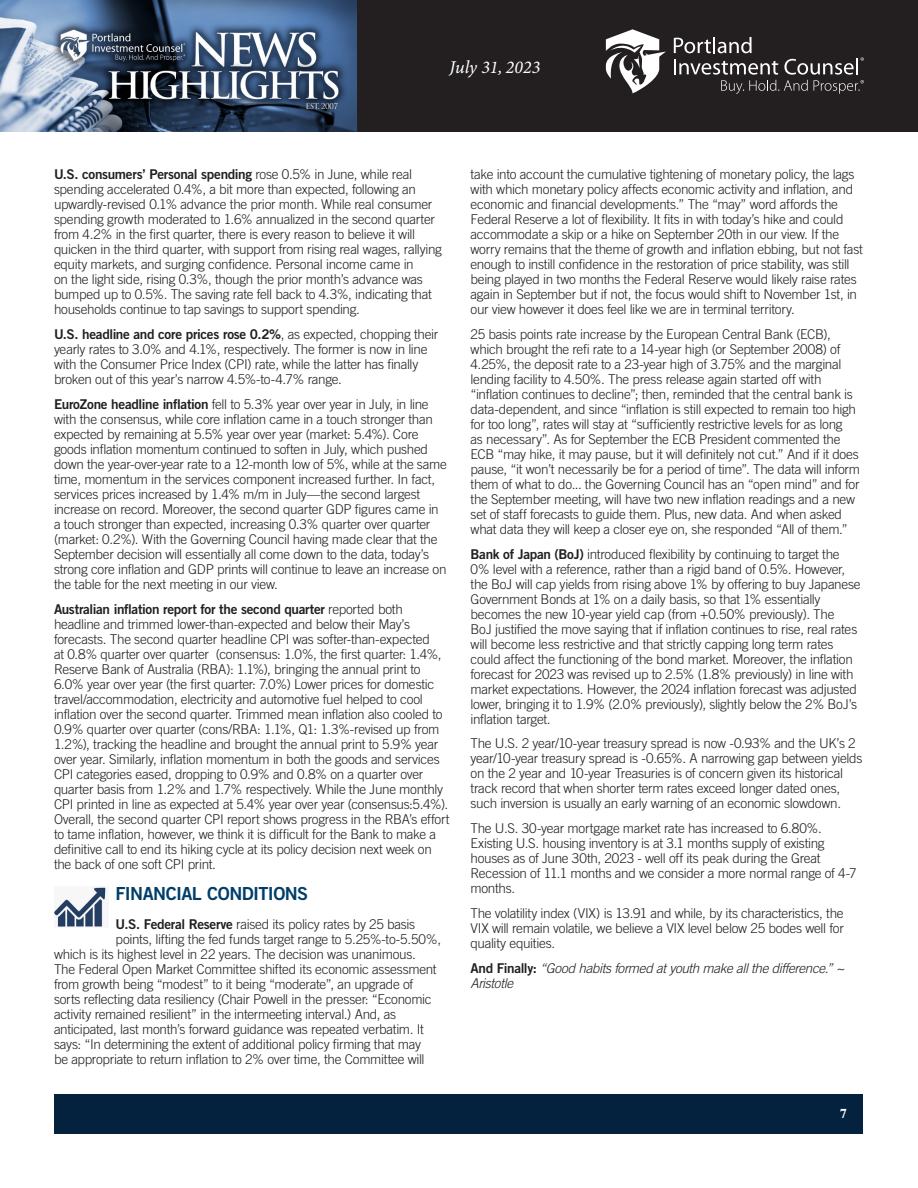
<style>
.page{position:relative;width:918px;height:1188px;background:#fff}
.page>*{position:absolute;margin:0;border:0;box-sizing:border-box;transform-origin:0 0}
.Article_-_Body{font:18px "Trade Gothic Bold Two";letter-spacing:-.03em;color:#003e69}
.t1{font:italic 18px "Minion Variable Concept";color:#fff}
.Article_-_Body-2{font:300 13.5px/15px "Trade Gothic";letter-spacing:-.02em;color:#231f20}
.Article_-_Body-3{font:italic 300 13.5px/15px "Trade Gothic";letter-spacing:-.025em;color:#231f20}
.t2{font:700 13.5px "Times";color:#fff}
.s1{font-family:"Trade Gothic Bold Two";font-weight:400}
.s2{font-family:"Trade Gothic Bold Two";font-weight:400;font-style:normal}
</style>
<div class="page">
<div style="left:356px;top:0;width:562px;height:132px;background:#231f20"></div>
<img style="left:0;top:0;width:356px;height:132px">
<svg style="left:674px;top:37px;width:190px;height:57px"></svg>
<svg style="left:606px;top:29px;width:60px;height:64px"></svg>
<div style="left:55px;top:1094px;width:808px;height:39px;background:#04213e"></div>
<img style="left:54px;top:887px;width:52px;height:40px">
<h1 class="t1" style="left:450px;top:55px;width:92px">July 31, 2023</h1>
<p class="Article_-_Body-2" style="left:54px;top:167px;width:389px"><span class="s1">U.S. consumers’ Personal spending</span> rose 0.5% in June, while real spending accelerated 0.4%, a bit more than expected, following an upwardly-revised 0.1% advance the prior month. While real consumer spending growth moderated to 1.6% annualized in the second quarter from 4.2% in the first quarter, there is every reason to believe it will quicken in the third quarter, with support from rising real wages, rallying equity markets, and surging confidence. Personal income came in<br>on the light side, rising 0.3%, though the prior month’s advance was bumped up to 0.5%. The saving rate fell back to 4.3%, indicating that households continue to tap savings to support spending.</p>
<p class="Article_-_Body-2" style="left:54px;top:327px;width:386px"><span class="s1">U.S. headline and core prices rose 0.2%</span>, as expected, chopping their yearly rates to 3.0% and 4.1%, respectively. The former is now in line with the Consumer Price Index (CPI) rate, while the latter has finally broken out of this year’s narrow 4.5%-to-4.7% range.</p>
<p class="Article_-_Body-2" style="left:54px;top:396px;width:394px"><span class="s1">EuroZone headline inflation</span> fell to 5.3% year over year in July, in line with the consensus, while core inflation came in a touch stronger than expected by remaining at 5.5% year over year (market: 5.4%). Core goods inflation momentum continued to soften in July, which pushed down the year-over-year rate to a 12-month low of 5%, while at the same time, momentum in the services component increased further. In fact, services prices increased by 1.4% m/m in July—the second largest increase on record. Moreover, the second quarter GDP figures came in a touch stronger than expected, increasing 0.3% quarter over quarter (market: 0.2%). With the Governing Council having made clear that the September decision will essentially all come down to the data, today’s strong core inflation and GDP prints will continue to leave an increase on the table for the next meeting in our view.</p>
<p class="Article_-_Body-2" style="left:54px;top:601px;width:397px"><span class="s1">Australian inflation report for the second quarter</span> reported both headline and trimmed lower-than-expected and below their May’s forecasts. The second quarter headline CPI was softer-than-expected<br>at 0.8% quarter over quarter (consensus: 1.0%, the first quarter: 1.4%, Reserve Bank of Australia (RBA): 1.1%), bringing the annual print to 6.0% year over year (the first quarter: 7.0%) Lower prices for domestic travel/accommodation, electricity and automotive fuel helped to cool inflation over the second quarter. Trimmed mean inflation also cooled to 0.9% quarter over quarter (cons/RBA: 1.1%, Q1: 1.3%-revised up from 1.2%), tracking the headline and brought the annual print to 5.9% year over year. Similarly, inflation momentum in both the goods and services CPI categories eased, dropping to 0.9% and 0.8% on a quarter over quarter basis from 1.2% and 1.7% respectively. While the June monthly CPI printed in line as expected at 5.4% year over year (consensus:5.4%).<br>Overall, the second quarter CPI report shows progress in the RBA’s effort to tame inflation, however, we think it is difficult for the Bank to make a definitive call to end its hiking cycle at its policy decision next week on the back of one soft CPI print.</p>
<p class="Article_-_Body" style="left:116px;top:882px;width:194px">FINANCIAL CONDITIONS</p>
<p class="Article_-_Body-2" style="left:116px;top:916px;width:301px"><span class="s1">U.S. Federal Reserve</span> raised its policy rates by 25 basis</p>
<p class="Article_-_Body-2" style="left:116px;top:931px;width:327px">points, lifting the fed funds target range to 5.25%-to-5.50%,</p>
<p class="Article_-_Body-2" style="left:54px;top:946px;width:363px">which is its highest level in 22 years. The decision was unanimous.</p>
<p class="Article_-_Body-2" style="left:54px;top:961px;width:384px">The Federal Open Market Committee shifted its economic assessment</p>
<p class="Article_-_Body-2" style="left:54px;top:976px;width:361px">from growth being “modest” to it being “moderate”, an upgrade of</p>
<p class="Article_-_Body-2" style="left:54px;top:991px;width:379px">sorts reflecting data resiliency (Chair Powell in the presser: “Economic</p>
<p class="Article_-_Body-2" style="left:54px;top:1006px;width:344px">activity remained resilient” in the intermeeting interval.) And, as</p>
<p class="Article_-_Body-2" style="left:54px;top:1021px;width:371px">anticipated, last month’s forward guidance was repeated verbatim. It</p>
<p class="Article_-_Body-2" style="left:54px;top:1036px;width:369px">says: “In determining the extent of additional policy firming that may</p>
<p class="Article_-_Body-2" style="left:54px;top:1051px;width:372px">be appropriate to return inflation to 2% over time, the Committee will</p>
<p class="Article_-_Body-2" style="left:471px;top:167px;width:394px">take into account the cumulative tightening of monetary policy, the lags with which monetary policy affects economic activity and inflation, and economic and financial developments.” The “may” word affords the Federal Reserve a lot of flexibility. It fits in with today’s hike and could accommodate a skip or a hike on September 20th in our view. If the worry remains that the theme of growth and inflation ebbing, but not fast enough to instill confidence in the restoration of price stability, was still being played in two months the Federal Reserve would likely raise rates again in September but if not, the focus would shift to November 1st, in our view however it does feel like we are in terminal territory.</p>
<p class="Article_-_Body-2" style="left:471px;top:326px;width:391px">25 basis points rate increase by the European Central Bank (ECB), which brought the refi rate to a 14-year high (or September 2008) of 4.25%, the deposit rate to a 23-year high of 3.75% and the marginal lending facility to 4.50%. The press release again started off with “inflation continues to decline”; then, reminded that the central bank is data-dependent, and since “inflation is still expected to remain too high for too long”, rates will stay at “sufficiently restrictive levels for as long<br>as necessary”. As for September the ECB President commented the ECB “may hike, it may pause, but it will definitely not cut.” And if it does pause, “it won’t necessarily be for a period of time”. The data will inform them of what to do... the Governing Council has an “open mind” and for the September meeting, will have two new inflation readings and a new set of staff forecasts to guide them. Plus, new data. And when asked what data they will keep a closer eye on, she responded “All of them.”</p>
<p class="Article_-_Body-2" style="left:471px;top:546px;width:392px"><span class="s1">Bank of Japan (BoJ)</span> introduced flexibility by continuing to target the 0% level with a reference, rather than a rigid band of 0.5%. However, the BoJ will cap yields from rising above 1% by offering to buy Japanese Government Bonds at 1% on a daily basis, so that 1% essentially becomes the new 10-year yield cap (from +0.50% previously). The<br>BoJ justified the move saying that if inflation continues to rise, real rates will become less restrictive and that strictly capping long term rates could affect the functioning of the bond market. Moreover, the inflation forecast for 2023 was revised up to 2.5% (1.8% previously) in line with market expectations. However, the 2024 inflation forecast was adjusted lower, bringing it to 1.9% (2.0% previously), slightly below the 2% BoJ’s inflation target.</p>
<p class="Article_-_Body-2" style="left:471px;top:736px;width:393px">The U.S. 2 year/10-year treasury spread is now -0.93% and the UK’s 2 year/10-year treasury spread is -0.65%. A narrowing gap between yields on the 2 year and 10-year Treasuries is of concern given its historical track record that when shorter term rates exceed longer dated ones, such inversion is usually an early warning of an economic slowdown.</p>
<p class="Article_-_Body-2" style="left:471px;top:821px;width:388px">The U.S. 30-year mortgage market rate has increased to 6.80%.<br>Existing U.S. housing inventory is at 3.1 months supply of existing houses as of June 30th, 2023 - well off its peak during the Great Recession of 11.1 months and we consider a more normal range of 4-7 months.</p>
<p class="Article_-_Body-2" style="left:471px;top:905px;width:375px;text-align:justify">The volatility index (VIX) is 13.91 and while, by its characteristics, the VIX will remain volatile, we believe a VIX level below 25 bodes well for quality equities.</p>
<p class="Article_-_Body-3" style="left:471px;top:960px;width:375px"><span class="s2">And Finally:</span> “Good habits formed at youth make all the difference.” ~<br>Aristotle</p>
<p class="t2" style="left:840px;top:1100px;width:8px">7</p>
</div>
